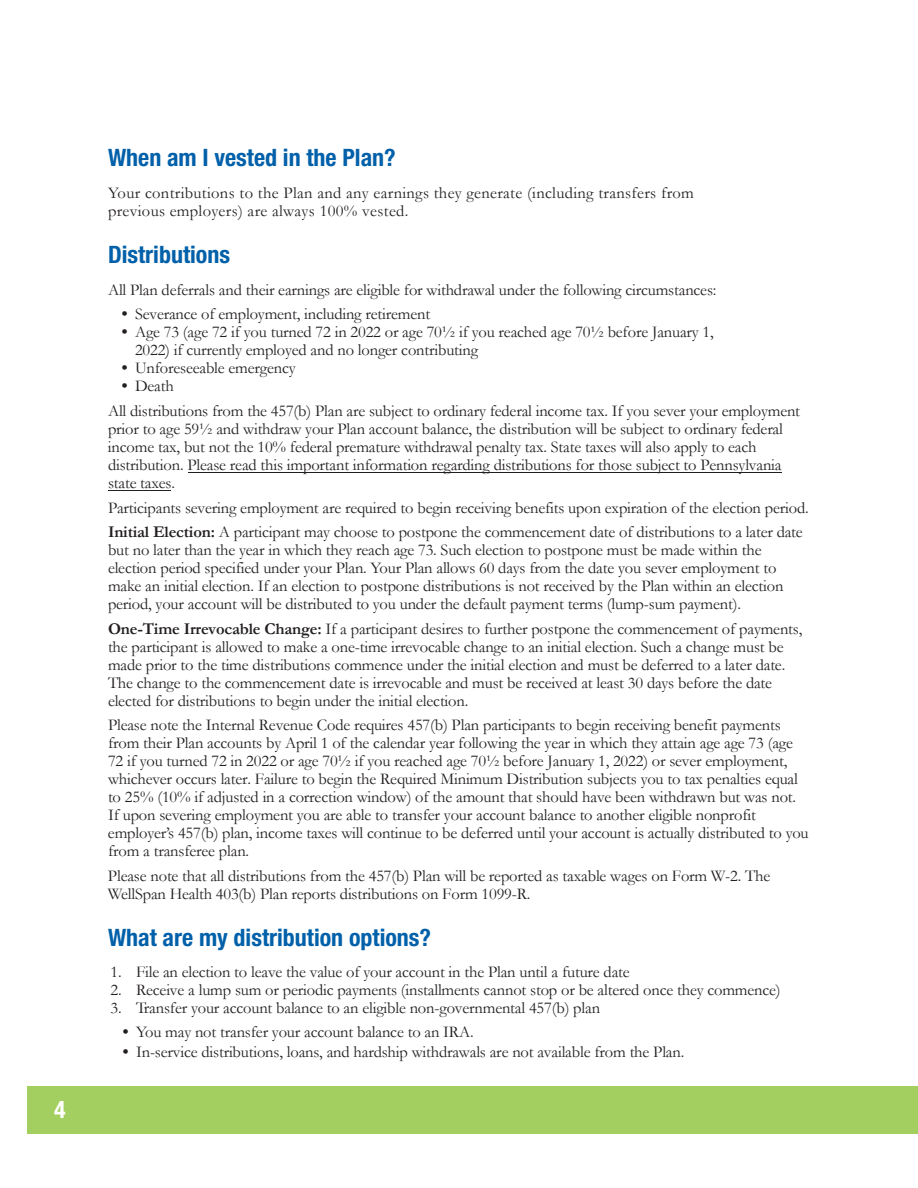
<style>
.page{position:relative;width:918px;height:1188px;background:#fff}
.page>*{position:absolute;margin:0;border:0;box-sizing:border-box;transform-origin:0 0}
.Body{font:700 condensed 24px "Helvetica Neue LT Std";color:#0060a9}
.Yellow_article_head{font:700 condensed 24px "Helvetica Neue LT Std";color:#0060a9}
.t1{font:700 condensed 24px "Helvetica Neue LT Std";color:#fff}
.Yellow_article_head-2{font:16.5px/18px "Garamond";letter-spacing:-.01em;color:#231f20}
.Body-2{font:16.5px/18px "Garamond";letter-spacing:.02em;color:#231f20}
.Body-3{font:16.5px "Garamond";letter-spacing:-.01em;color:#231f20}
.s1{font-family:"Adobe Garamond Pro"}
.s2{font-weight:700}
</style>
<div class="page">
<div style="left:27px;top:1086px;width:891px;height:48px;background:#a3cf60"></div>
<hr style="left:188px;top:472px;width:593px;height:1px;background:#231f20">
<hr style="left:108px;top:490px;width:63px;height:1px;background:#231f20">
<h1 class="t1" style="left:54px;top:1095px;width:13px">4</h1>
<p class="Body" style="left:108px;top:143px;width:289px">When am I vested in the Plan?</p>
<p class="Body-2" style="left:108px;top:183px;width:588px">Your contributions to the Plan and any earnings they generate (including transfers from previous employers) are always 100% vested.</p>
<p class="Body" style="left:108px;top:240px;width:124px">Distributions</p>
<p class="Body-3" style="left:108px;top:278px;width:610px">All Plan deferrals and their earnings are eligible for withdrawal under the following circumstances:</p>
<p class="Yellow_article_head-2" style="left:122px;top:305px;width:310px"><span class="s1">•</span> Severance of employment, including retirement</p>
<p class="Yellow_article_head-2" style="left:135px;top:323px;width:580px;text-indent:-14px"><span class="s1">•</span> Age 73 (age 72 if you turned 72 in 2022 or age 70½ if you reached age 70½ before January 1,<br>2022) if currently employed and no longer contributing</p>
<p class="Yellow_article_head-2" style="left:122px;top:359px;width:176px"><span class="s1">•</span> Unforeseeable emergency</p>
<p class="Yellow_article_head-2" style="left:122px;top:377px;width:54px"><span class="s1">•</span> Death</p>
<p class="Yellow_article_head-2" style="left:108px;top:402px;width:694px">All distributions from the 457(b) Plan are subject to ordinary federal income tax. If you sever your employment prior to age 59½ and withdraw your Plan account balance, the distribution will be subject to ordinary federal income tax, but not the 10% federal premature withdrawal penalty tax. State taxes will also apply to each distribution. Please read this important information regarding distributions for those subject to Pennsylvania state taxes.</p>
<p class="Yellow_article_head-2" style="left:108px;top:495px;width:702px;line-height:24.3px">Participants severing employment are required to begin receiving benefits upon expiration of the election period.<br><span class="s2">Initial Election:</span> A participant may choose to postpone the commencement date of distributions to a later date</p>
<p class="Yellow_article_head-2" style="left:108px;top:541px;width:677px">but no later than the year in which they reach age 73. Such election to postpone must be made within the election period specified under your Plan. Your Plan allows 60 days from the date you sever employment to make an initial election. If an election to postpone distributions is not received by the Plan within an election period, your account will be distributed to you under the default payment terms (lump-sum payment).</p>
<p class="Yellow_article_head-2" style="left:108px;top:619px;width:696px"><span class="s2">One-Time Irrevocable Change:</span> If a participant desires to further postpone the commencement of payments, the participant is allowed to make a one-time irrevocable change to an initial election. Such a change must be made prior to the time distributions commence under the initial election and must be deferred to a later date.<br>The change to the commencement date is irrevocable and must be received at least 30 days before the date elected for distributions to begin under the initial election.</p>
<p class="Yellow_article_head-2" style="left:108px;top:716px;width:702px">Please note the Internal Revenue Code requires 457(b) Plan participants to begin receiving benefit payments from their Plan accounts by April 1 of the calendar year following the year in which they attain age age 73 (age 72 if you turned 72 in 2022 or age 70½ if you reached age 70½ before January 1, 2022) or sever employment, whichever occurs later. Failure to begin the Required Minimum Distribution subjects you to tax penalties equal to 25% (10% if adjusted in a correction window) of the amount that should have been withdrawn but was not.<br>If upon severing employment you are able to transfer your account balance to another eligible nonprofit employer’s 457(b) plan, income taxes will continue to be deferred until your account is actually distributed to you from a transferee plan.</p>
<p class="Yellow_article_head-2" style="left:108px;top:866px;width:664px">Please note that all distributions from the 457(b) Plan will be reported as taxable wages on Form W-2. The<br>WellSpan Health 403(b) Plan reports distributions on Form 1099-R.</p>
<p class="Yellow_article_head" style="left:108px;top:923px;width:325px">What are my distribution options?</p>
<p class="Yellow_article_head-2" style="left:110px;top:962px;width:521px">1. File an election to leave the value of your account in the Plan until a future date</p>
<p class="Yellow_article_head-2" style="left:110px;top:980px;width:672px">2. Receive a lump sum or periodic payments (installments cannot stop or be altered once they commence)</p>
<p class="Yellow_article_head-2" style="left:110px;top:998px;width:491px">3. Transfer your account balance to an eligible non-governmental 457(b) plan</p>
<p class="Yellow_article_head-2" style="left:123px;top:1023px;width:353px"><span class="s1">•</span> You may not transfer your account balance to an IRA.</p>
<p class="Yellow_article_head-2" style="left:123px;top:1042px;width:563px"><span class="s1">•</span> In-service distributions, loans, and hardship withdrawals are not available from the Plan.</p>
</div>
